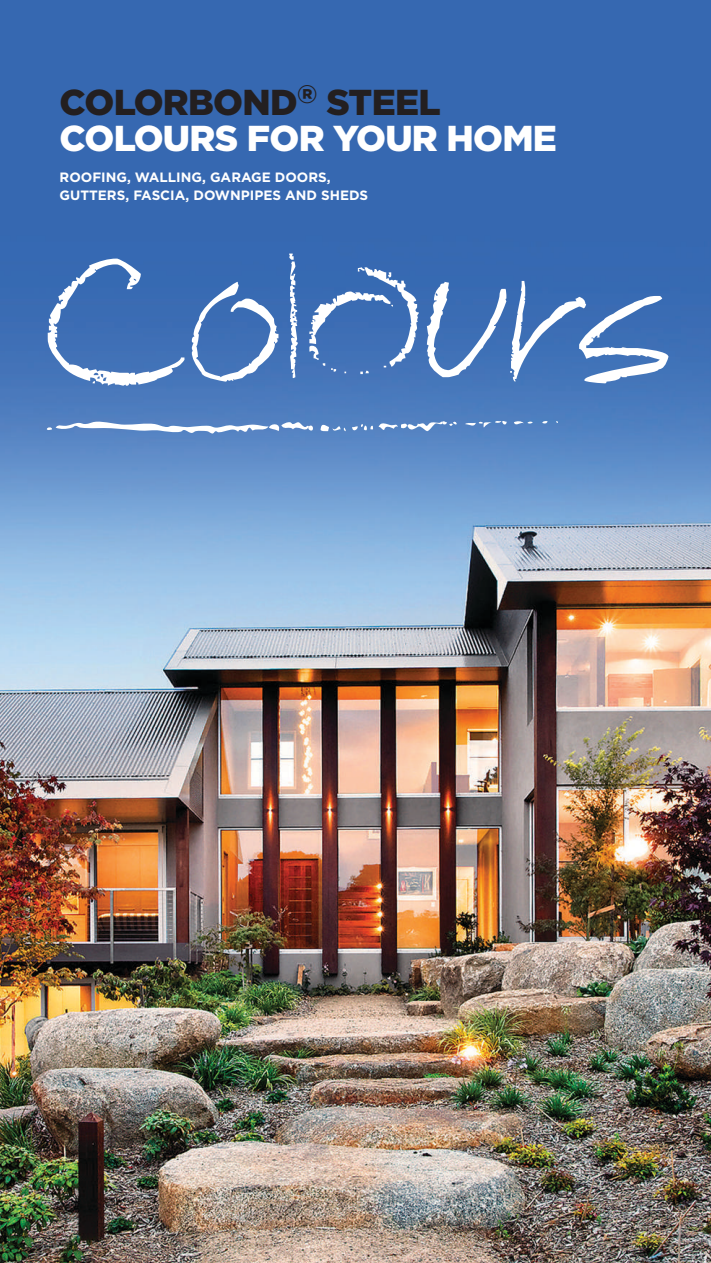
<style>
.page{position:relative;width:711px;height:1263px;background:#fff}
.page>*{position:absolute;margin:0;border:0;box-sizing:border-box;transform-origin:0 0}
.t1{font:77.55px "chalkboard";color:#fff}
.t2{font:900 36px/36px "Gotham";letter-spacing:-.02em;color:#fff}
.t3{font:700 13.5px/18px "Gotham";color:#fff}
.s1{color:#231f20}
.s2{font-size:103.35px}
.s3{font-size:73.2px}
</style>
<div class="page">
<img style="left:0;top:0;width:710px;height:1263px">
<svg style="left:542px;top:421px;width:5px;height:3px"></svg>
<svg style="left:513px;top:421px;width:19px;height:6px"></svg>
<svg style="left:464px;top:420px;width:42px;height:8px"></svg>
<svg style="left:320px;top:421px;width:25px;height:12px"></svg>
<svg style="left:47px;top:421px;width:266px;height:13px"></svg>
<svg style="left:352px;top:419px;width:104px;height:15px;background:#6f96cb"></svg>
<h2 class="t2" style="left:60px;top:83px;width:498px"><span class="s1">COLORBOND</span><sup>®</sup> <span class="s1">STEEL<br></span>COLOURS FOR YOUR HOME</h2>
<p class="t3" style="left:60px;top:167px;width:310px">ROOFING, WALLING, GARAGE DOORS,<br>GUTTERS, FASCIA, DOWNPIPES AND SHEDS</p>
<h1 class="t1" style="left:45px;top:279px;width:627px"><span class="s2">C</span>ol<span class="s3">0</span>urs</h1>
</div>
